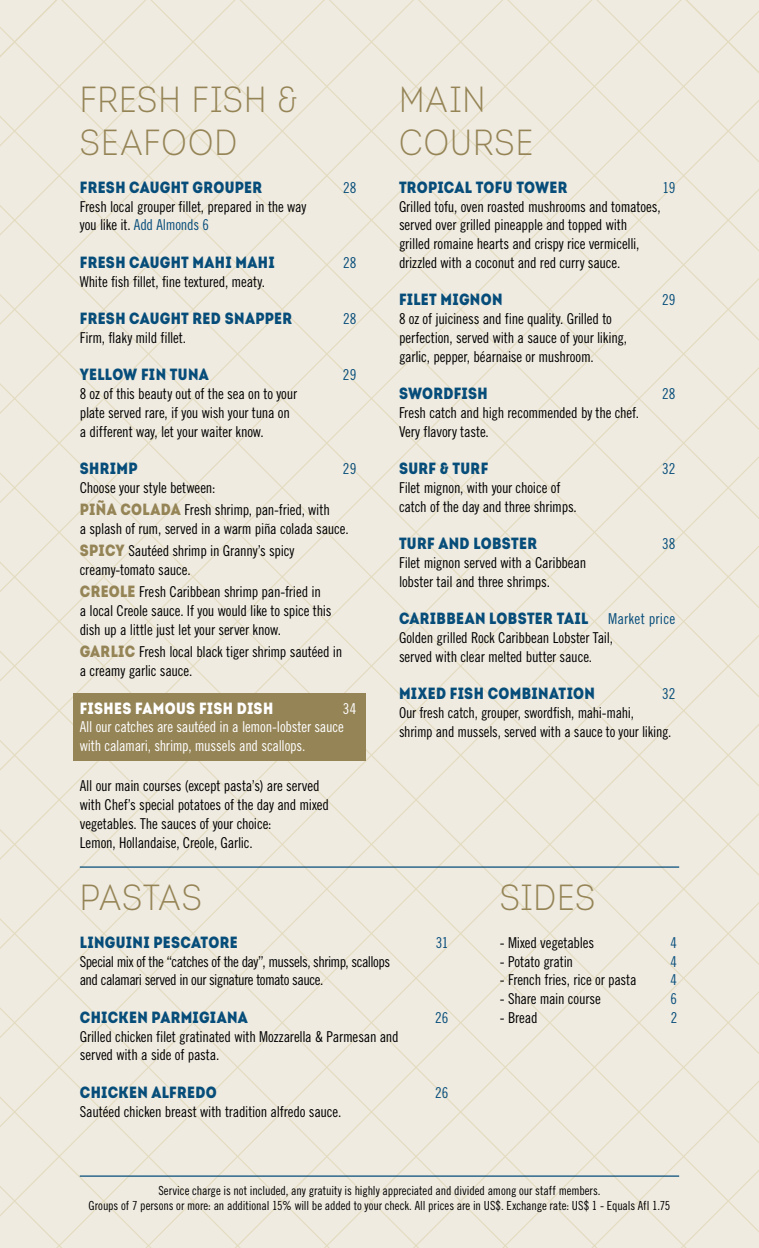
<style>
.page{position:relative;width:759px;height:1248px;background:#fff}
.page>*{position:absolute;margin:0;border:0;box-sizing:border-box;transform-origin:0 0}
.t1{font:36.25px/43.5px "Intro Cond Light Free";letter-spacing:.03em;color:#958456}
.t2{font:16.25px "Intro Cond Black Free";letter-spacing:.02em;color:#074d7a}
.t3{font:16.25px "Intro Cond Black Free";letter-spacing:.02em;color:#fff}
.t4{font:15px/18.8px "Trade Gothic LT Cond Eighteen";letter-spacing:-.015em;color:#000}
.t5{font:15px/18.8px "Trade Gothic LT Cond Eighteen";letter-spacing:-.035em;color:#000}
.t6{font:15px/18.8px "Trade Gothic LT Cond Eighteen";letter-spacing:-.015em;color:#000;scale:.96 1}
.t7{font:15px/18.8px "Trade Gothic LT Cond Eighteen";letter-spacing:-.015em;color:#fff}
.t8{font:15px "Trade Gothic LT Cond Eighteen";letter-spacing:.005em;color:#074d7a}
.t9{font:12.5px/15px "Trade Gothic LT Cond Eighteen";letter-spacing:-.005em;color:#000;text-align:center}
.s1{color:#074d7a}
.s2{font-family:"Intro Cond Black Free";font-size:16.25px;color:#958456}
.s3{font-family:"Trade Gothic LT Cond Eighteen";font-size:15px}
</style>
<div class="page">
<div style="left:0;top:0;width:33px;height:1247px;background:#efebe1"></div>
<div style="left:33px;top:0;width:89px;height:1247px;background:#efebe1"></div>
<div style="left:122px;top:0;width:89px;height:1247px;background:#efebe1"></div>
<div style="left:211px;top:0;width:89px;height:1247px;background:#efebe1"></div>
<div style="left:300px;top:0;width:89px;height:1247px;background:#efebe1"></div>
<div style="left:389px;top:0;width:89px;height:1247px;background:#efebe1"></div>
<div style="left:478px;top:0;width:89px;height:1247px;background:#efebe1"></div>
<div style="left:567px;top:0;width:90px;height:1247px;background:#efebe1"></div>
<div style="left:657px;top:0;width:101px;height:1247px;background:#efebe1"></div>
<hr style="left:80px;top:1175px;width:599px;height:1px;background:#074d7a">
<hr style="left:80px;top:866px;width:599px;height:1px;background:#074d7a">
<div style="left:73px;top:692px;width:292px;height:68px;background:#958456"></div>
<h1 class="t1" style="left:80px;top:77px;width:219px">FRESH FISH &amp;<br>SEAFOOD</h1>
<p class="t2" style="left:80px;top:176px;width:184px">FRESH CAUGHT GROUPER</p>
<p class="t8" style="left:343px;top:179px;width:15px">28</p>
<p class="t4" style="left:80px;top:197px;width:228px">Fresh local grouper fillet, prepared in the way you like it. <span class="s1">Add Almonds 6</span></p>
<p class="t2" style="left:80px;top:251px;width:196px">FRESH CAUGHT MAHI MAHI</p>
<p class="t8" style="left:343px;top:254px;width:15px">28</p>
<p class="t4" style="left:80px;top:272px;width:187px">White fish fillet, fine textured, meaty.</p>
<p class="t2" style="left:80px;top:307px;width:214px">FRESH CAUGHT RED SNAPPER</p>
<p class="t8" style="left:343px;top:310px;width:15px">28</p>
<p class="t4" style="left:80px;top:328px;width:108px">Firm, flaky mild fillet.</p>
<p class="t2" style="left:80px;top:363px;width:130px">YELLOW FIN TUNA</p>
<p class="t8" style="left:343px;top:366px;width:15px">29</p>
<p class="t4" style="left:80px;top:384px;width:219px">8 oz of this beauty out of the sea on to your plate served rare, if you wish your tuna on a different way, let your waiter know.</p>
<p class="t2" style="left:80px;top:457px;width:59px">SHRIMP</p>
<p class="t8" style="left:343px;top:460px;width:15px">29</p>
<p class="t4" style="left:80px;top:476px;width:251px;line-height:22.2px">Choose your style between:<br><span class="s2">PIÑA COLADA</span> Fresh shrimp, pan-fried, with</p>
<p class="t4" style="left:80px;top:517px;width:270px;line-height:22.2px">a splash of rum, served in a warm piña colada sauce.<br><span class="s2">SPICY</span> Sautéed shrimp in Granny’s spicy</p>
<p class="t4" style="left:80px;top:558px;width:242px;line-height:22.2px">creamy-tomato sauce.<br><span class="s2">CREOLE</span> Fresh Caribbean shrimp pan-fried in</p>
<p class="t4" style="left:80px;top:601px;width:253px">a local Creole sauce. If you would like to spice this dish up a little just let your server know.</p>
<p class="t4" style="left:80px;top:642px;width:264px"><span class="s2">GARLIC</span> Fresh local black tiger shrimp sautéed in a creamy garlic sauce.</p>
<p class="t3" style="left:80px;top:696px;width:195px">FISHES FAMOUS FISH DISH</p>
<p class="t7" style="left:80px;top:698px;width:278px;text-indent:263px">34<br>All our catches are sautéed in a lemon-lobster sauce with calamari, shrimp, mussels and scallops.</p>
<p class="t4" style="left:80px;top:776px;width:250px">All our main courses (except pasta’s) are served with Chef’s special potatoes of the day and mixed vegetables. The sauces of your choice:<br>Lemon, Hollandaise, Creole, Garlic.</p>
<h1 class="t1" style="left:399px;top:77px;width:136px">MAIN<br>COURSE</h1>
<p class="t2" style="left:399px;top:176px;width:170px">TROPICAL TOFU TOWER</p>
<p class="t8" style="left:662px;top:179px;width:14px">19</p>
<p class="t4" style="left:399px;top:197px;width:263px">Grilled tofu, oven roasted mushrooms and tomatoes, served over grilled pineapple and topped with grilled romaine hearts and crispy rice vermicelli, drizzled with a coconut and red curry sauce.</p>
<p class="t2" style="left:399px;top:288px;width:105px">FILET MIGNON</p>
<p class="t8" style="left:662px;top:291px;width:15px">29</p>
<p class="t4" style="left:399px;top:309px;width:229px">8 oz of juiciness and fine quality. Grilled to perfection, served with a sauce of your liking, garlic, pepper, béarnaise or mushroom.</p>
<p class="t2" style="left:399px;top:382px;width:90px">SWORDFISH</p>
<p class="t8" style="left:662px;top:385px;width:15px">28</p>
<p class="t4" style="left:399px;top:403px;width:241px">Fresh catch and high recommended by the chef.<br>Very flavory taste.</p>
<p class="t2" style="left:399px;top:457px;width:91px">SURF &amp; TURF</p>
<p class="t8" style="left:662px;top:460px;width:15px">32</p>
<p class="t4" style="left:399px;top:478px;width:179px">Filet mignon, with your choice of catch of the day and three shrimps.</p>
<p class="t2" style="left:399px;top:532px;width:140px">TURF AND LOBSTER</p>
<p class="t8" style="left:662px;top:535px;width:15px">38</p>
<p class="t4" style="left:399px;top:553px;width:189px">Filet mignon served with a Caribbean lobster tail and three shrimps.</p>
<p class="t2" style="left:399px;top:607px;width:278px">CARIBBEAN LOBSTER TAIL <span class="s3">Market price</span></p>
<p class="t4" style="left:399px;top:628px;width:215px">Golden grilled Rock Caribbean Lobster Tail, served with clear melted butter sauce.</p>
<p class="t2" style="left:399px;top:682px;width:197px">MIXED FISH COMBINATION</p>
<p class="t8" style="left:662px;top:685px;width:15px">32</p>
<p class="t6" style="left:399px;top:703px;width:285px">Our fresh catch, grouper, swordfish, mahi-mahi,<br>shrimp and mussels, served with a sauce to your liking.</p>
<h1 class="t1" style="left:80px;top:875px;width:123px">PASTAS</h1>
<p class="t2" style="left:80px;top:930px;width:159px">LINGUINI PESCATORE</p>
<p class="t8" style="left:435px;top:933px;width:14px">31</p>
<p class="t5" style="left:80px;top:951px;width:312px">Special mix of the “catches of the day”, mussels, shrimp, scallops and calamari served in our signature tomato sauce.</p>
<p class="t2" style="left:80px;top:1005px;width:170px">CHICKEN PARMIGIANA</p>
<p class="t8" style="left:435px;top:1008px;width:15px">26</p>
<p class="t4" style="left:80px;top:1026px;width:320px">Grilled chicken filet gratinated with Mozzarella &amp; Parmesan and served with a side of pasta.</p>
<p class="t2" style="left:80px;top:1080px;width:138px">CHICKEN ALFREDO</p>
<p class="t8" style="left:435px;top:1083px;width:15px">26</p>
<p class="t4" style="left:80px;top:1101px;width:263px">Sautéed chicken breast with tradition alfredo sauce.</p>
<h1 class="t1" style="left:499px;top:875px;width:97px">SIDES</h1>
<p class="t4" style="left:499px;top:932px;width:96px">- Mixed vegetables</p>
<p class="t8" style="left:670px;top:933px;width:8px">4</p>
<p class="t4" style="left:499px;top:951px;width:75px">- Potato gratin</p>
<p class="t8" style="left:670px;top:952px;width:8px">4</p>
<p class="t4" style="left:499px;top:970px;width:138px">- French fries, rice or pasta</p>
<p class="t8" style="left:670px;top:970px;width:8px">4</p>
<p class="t4" style="left:499px;top:989px;width:102px">- Share main course</p>
<p class="t8" style="left:670px;top:989px;width:8px">6</p>
<p class="t4" style="left:499px;top:1007px;width:39px">- Bread</p>
<p class="t8" style="left:670px;top:1008px;width:8px">2</p>
<p class="t9" style="left:89px;top:1183px;width:583px">Service charge is not included, any gratuity is highly appreciated and divided among our staff members.<br>Groups of 7 persons or more: an additional 15% will be added to your check. All prices are in US$. Exchange rate: US$ 1 - Equals Afl 1.75</p>
</div>
